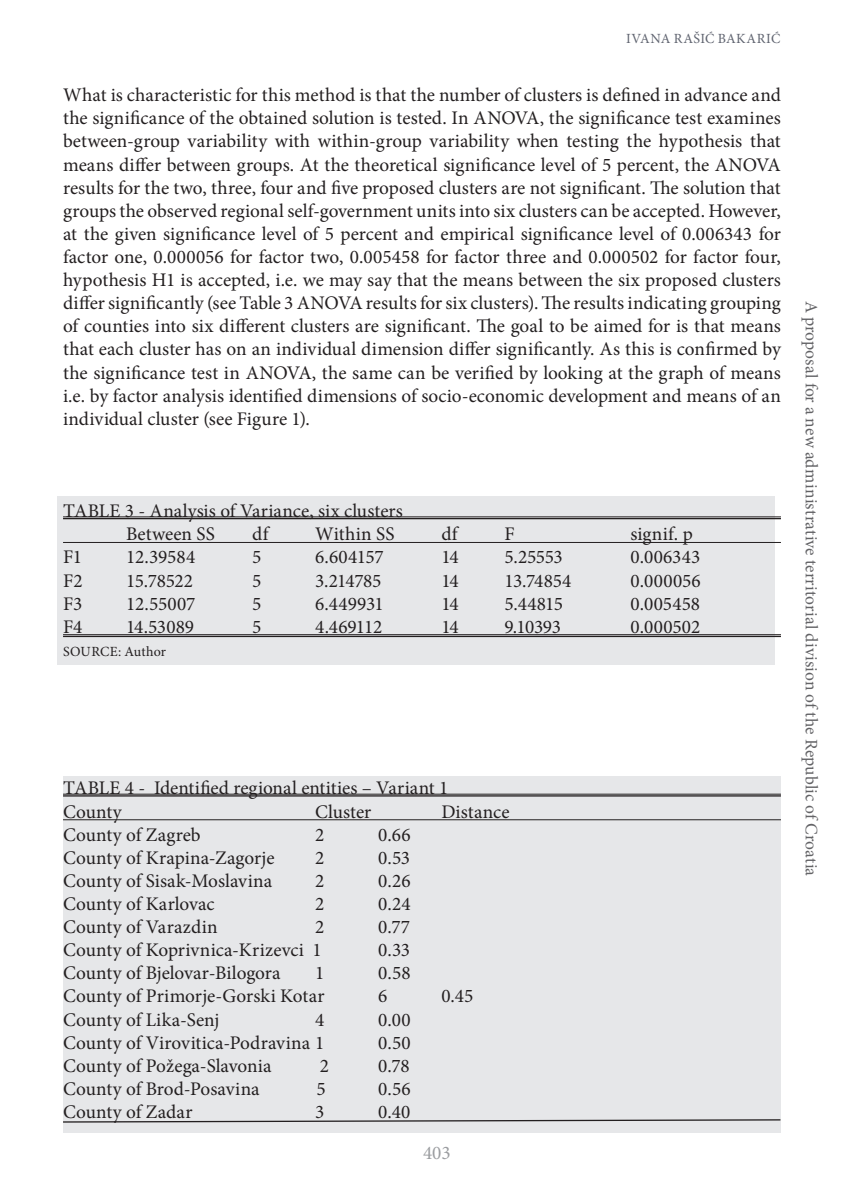
<style>
.page{position:relative;width:844px;height:1191px;background:#fff}
.page>*{position:absolute;margin:0;border:0;box-sizing:border-box;transform-origin:0 0}
.No_Spacing_First_par{font:19.25px/23.1px "Minion Pro";color:#231f20;text-align:justify}
.t1{font:19.25px "Minion Pro";color:#9b9da0}
.t2{font:17.5px "Minion Pro";color:#636366}
.Affiliations{font:14px "Minion Pro";letter-spacing:.035em;color:#606470}
.No_Spacing_First_par-2{font:14px "Minion Pro";color:#231f20}
</style>
<div class="page">
<div style="left:63px;top:776px;width:717px;height:356px;background:#e6e7e9"></div>
<div style="left:57px;top:496px;width:717px;height:169px;background:#e6e7e9"></div>
<hr style="left:63px;top:516px;width:717px;height:1px;background:#231f20">
<hr style="left:63px;top:518px;width:717px;height:1px;background:#231f20">
<hr style="left:63px;top:542px;width:717px;height:1px;background:#231f20">
<hr style="left:63px;top:634px;width:717px;height:1px;background:#231f20">
<hr style="left:63px;top:636px;width:717px;height:1px;background:#231f20">
<hr style="left:63px;top:794px;width:717px;height:1px;background:#231f20">
<hr style="left:63px;top:795px;width:717px;height:1px;background:#231f20">
<hr style="left:63px;top:819px;width:717px;height:1px;background:#231f20">
<svg style="left:63px;top:1118px;width:718px;height:5px"></svg>
<p class="Affiliations" style="left:626px;top:29px;width:156px">IVANA RAŠIĆ BAKARIĆ</p>
<p class="No_Spacing_First_par" style="left:63px;top:84px;width:719px">What is characteristic for this method is that the number of clusters is defined in advance and the significance of the obtained solution is tested. In ANOVA, the significance test examines between-group variability with within-group variability when testing the hypothesis that means differ between groups. At the theoretical significance level of 5 percent, the ANOVA results for the two, three, four and five proposed clusters are not significant. The solution that groups the observed regional self-government units into six clusters can be accepted. However, at the given significance level of 5 percent and empirical significance level of 0.006343 for factor one, 0.000056 for factor two, 0.005458 for factor three and 0.000502 for factor four, hypothesis H1 is accepted, i.e. we may say that the means between the six proposed clusters differ significantly (see Table 3 ANOVA results for six clusters). The results indicating grouping of counties into six different clusters are significant. The goal to be aimed for is that means that each cluster has on an individual dimension differ significantly. As this is confirmed by the significance test in ANOVA, the same can be verified by looking at the graph of means i.e. by factor analysis identified dimensions of socio-economic development and means of an individual cluster (see Figure 1).</p>
<p class="No_Spacing_First_par" style="left:63px;top:499px;width:341px">TABLE 3 - Analysis of Variance, six clusters</p>
<p class="No_Spacing_First_par" style="left:126px;top:522px;width:90px">Between SS</p>
<p class="No_Spacing_First_par" style="left:252px;top:522px;width:18px">df</p>
<p class="No_Spacing_First_par" style="left:315px;top:522px;width:81px">Within SS</p>
<p class="No_Spacing_First_par" style="left:441px;top:522px;width:18px">df</p>
<p class="No_Spacing_First_par" style="left:504px;top:522px;width:12px">F</p>
<p class="No_Spacing_First_par" style="left:630px;top:522px;width:64px">signif. p</p>
<p class="No_Spacing_First_par" style="left:63px;top:546px;width:20px">F1</p>
<p class="No_Spacing_First_par" style="left:126px;top:546px;width:71px">12.39584</p>
<p class="No_Spacing_First_par" style="left:252px;top:546px;width:11px">5</p>
<p class="No_Spacing_First_par" style="left:315px;top:546px;width:70px">6.604157</p>
<p class="No_Spacing_First_par" style="left:441px;top:546px;width:19px">14</p>
<p class="No_Spacing_First_par" style="left:504px;top:546px;width:60px">5.25553</p>
<p class="No_Spacing_First_par" style="left:630px;top:546px;width:71px">0.006343</p>
<p class="No_Spacing_First_par" style="left:63px;top:569px;width:21px">F2</p>
<p class="No_Spacing_First_par" style="left:126px;top:569px;width:68px">15.78522</p>
<p class="No_Spacing_First_par" style="left:252px;top:569px;width:11px">5</p>
<p class="No_Spacing_First_par" style="left:315px;top:569px;width:68px">3.214785</p>
<p class="No_Spacing_First_par" style="left:441px;top:569px;width:19px">14</p>
<p class="No_Spacing_First_par" style="left:504px;top:569px;width:69px">13.74854</p>
<p class="No_Spacing_First_par" style="left:630px;top:569px;width:72px">0.000056</p>
<p class="No_Spacing_First_par" style="left:63px;top:592px;width:21px">F3</p>
<p class="No_Spacing_First_par" style="left:126px;top:592px;width:71px">12.55007</p>
<p class="No_Spacing_First_par" style="left:252px;top:592px;width:11px">5</p>
<p class="No_Spacing_First_par" style="left:315px;top:592px;width:70px">6.449931</p>
<p class="No_Spacing_First_par" style="left:441px;top:592px;width:19px">14</p>
<p class="No_Spacing_First_par" style="left:504px;top:592px;width:60px">5.44815</p>
<p class="No_Spacing_First_par" style="left:630px;top:592px;width:71px">0.005458</p>
<p class="No_Spacing_First_par" style="left:63px;top:615px;width:21px">F4</p>
<p class="No_Spacing_First_par" style="left:126px;top:615px;width:69px">14.53089</p>
<p class="No_Spacing_First_par" style="left:252px;top:615px;width:11px">5</p>
<p class="No_Spacing_First_par" style="left:315px;top:615px;width:68px">4.469112</p>
<p class="No_Spacing_First_par" style="left:441px;top:615px;width:19px">14</p>
<p class="No_Spacing_First_par" style="left:504px;top:615px;width:58px">9.10393</p>
<p class="No_Spacing_First_par" style="left:630px;top:615px;width:71px">0.000502</p>
<p class="No_Spacing_First_par-2" style="left:63px;top:642px;width:104px">SOURCE: Author</p>
<p class="No_Spacing_First_par" style="left:63px;top:777px;width:387px">TABLE 4 - Identified regional entities – Variant 1</p>
<p class="No_Spacing_First_par" style="left:63px;top:800px;width:60px">County</p>
<p class="No_Spacing_First_par" style="left:315px;top:800px;width:58px">Cluster</p>
<p class="No_Spacing_First_par" style="left:441px;top:800px;width:70px">Distance</p>
<p class="No_Spacing_First_par" style="left:63px;top:823px;width:139px">County of Zagreb</p>
<p class="No_Spacing_First_par" style="left:315px;top:823px;width:11px">2</p>
<p class="No_Spacing_First_par" style="left:378px;top:823px;width:34px">0.66</p>
<p class="No_Spacing_First_par" style="left:63px;top:846px;width:213px">County of Krapina-Zagorje</p>
<p class="No_Spacing_First_par" style="left:315px;top:846px;width:11px">2</p>
<p class="No_Spacing_First_par" style="left:378px;top:846px;width:33px">0.53</p>
<p class="No_Spacing_First_par" style="left:63px;top:869px;width:210px">County of Sisak-Moslavina</p>
<p class="No_Spacing_First_par" style="left:315px;top:869px;width:11px">2</p>
<p class="No_Spacing_First_par" style="left:378px;top:869px;width:34px">0.26</p>
<p class="No_Spacing_First_par" style="left:63px;top:892px;width:153px">County of Karlovac</p>
<p class="No_Spacing_First_par" style="left:315px;top:892px;width:11px">2</p>
<p class="No_Spacing_First_par" style="left:378px;top:892px;width:34px">0.24</p>
<p class="No_Spacing_First_par" style="left:63px;top:915px;width:156px">County of Varazdin</p>
<p class="No_Spacing_First_par" style="left:315px;top:915px;width:11px">2</p>
<p class="No_Spacing_First_par" style="left:378px;top:915px;width:33px">0.77</p>
<p class="No_Spacing_First_par" style="left:63px;top:938px;width:260px">County of Koprivnica-Krizevci 1</p>
<p class="No_Spacing_First_par" style="left:378px;top:938px;width:33px">0.33</p>
<p class="No_Spacing_First_par" style="left:63px;top:961px;width:219px">County of Bjelovar-Bilogora</p>
<p class="No_Spacing_First_par" style="left:315px;top:961px;width:11px">1</p>
<p class="No_Spacing_First_par" style="left:378px;top:961px;width:34px">0.58</p>
<p class="No_Spacing_First_par" style="left:63px;top:984px;width:263px">County of Primorje-Gorski Kotar</p>
<p class="No_Spacing_First_par" style="left:378px;top:984px;width:11px">6</p>
<p class="No_Spacing_First_par" style="left:441px;top:984px;width:33px">0.45</p>
<p class="No_Spacing_First_par" style="left:63px;top:1008px;width:158px">County of Lika-Senj</p>
<p class="No_Spacing_First_par" style="left:315px;top:1008px;width:11px">4</p>
<p class="No_Spacing_First_par" style="left:378px;top:1008px;width:34px">0.00</p>
<p class="No_Spacing_First_par" style="left:63px;top:1031px;width:263px">County of Virovitica-Podravina 1</p>
<p class="No_Spacing_First_par" style="left:378px;top:1031px;width:34px">0.50</p>
<p class="No_Spacing_First_par" style="left:63px;top:1054px;width:210px">County of Požega-Slavonia</p>
<p class="No_Spacing_First_par" style="left:319px;top:1054px;width:11px">2</p>
<p class="No_Spacing_First_par" style="left:378px;top:1054px;width:33px">0.78</p>
<p class="No_Spacing_First_par" style="left:63px;top:1077px;width:198px">County of Brod-Posavina</p>
<p class="No_Spacing_First_par" style="left:316px;top:1077px;width:11px">5</p>
<p class="No_Spacing_First_par" style="left:378px;top:1077px;width:34px">0.56</p>
<p class="No_Spacing_First_par" style="left:63px;top:1100px;width:131px">County of Zadar</p>
<p class="No_Spacing_First_par" style="left:315px;top:1100px;width:11px">3</p>
<p class="No_Spacing_First_par" style="left:378px;top:1100px;width:34px">0.40</p>
<p class="t1" style="left:423px;top:1139px;width:29px">403</p>
<p class="t2" style="left:823px;top:301px;width:577px;rotate:90deg">A proposal for a new administrative territorial division of the Republic of Croatia</p>
</div>
